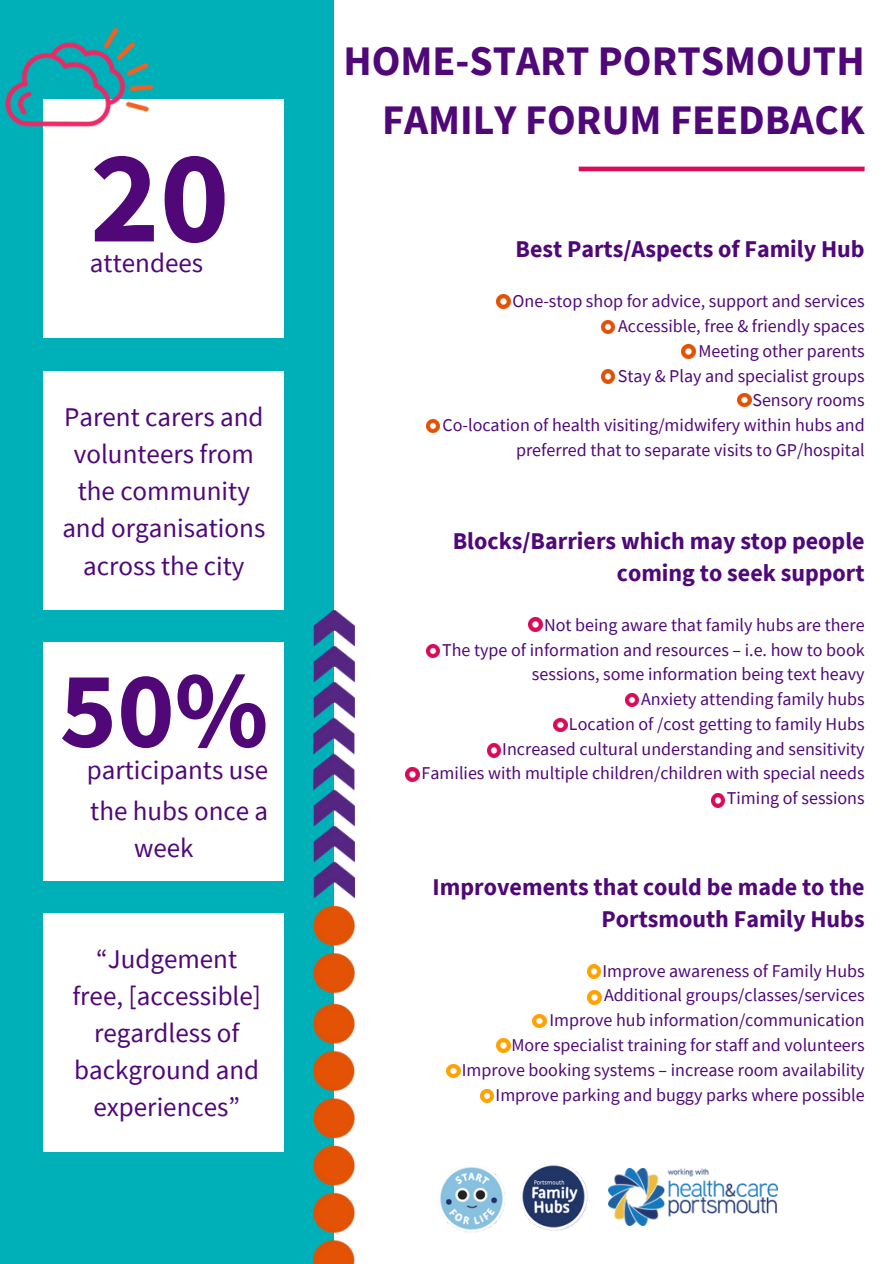
<style>
.page{position:relative;width:894px;height:1264px;background:#fff}
.page>*{position:absolute;margin:0;border:0;box-sizing:border-box;transform-origin:0 0}
.t1{font:700 132px "Source Sans Pro";color:#500778}
.t2{font:700 109.05px "Source Sans Pro";color:#500778}
.t3{font:700 42px/58.5px "Source Sans Pro";color:#500778;text-align:right}
.t4{font:27px/37.2px "Source Sans Pro";color:#500778;text-align:center}
.t5{font:700 24px/32.7px "Source Sans Pro";color:#500778;text-align:right}
.t6{font:18px/24.8px "Source Sans Pro";color:#500778;text-align:right}
</style>
<div class="page">
<div style="left:0;top:0;width:333px;height:1263px;background:#00b0b9"></div>
<hr style="left:578px;top:167px;width:286px;height:4px;background:#db0a5b">
<img style="left:608px;top:1168px;width:169px;height:57px">
<img style="left:521px;top:1163px;width:67px;height:68px">
<img style="left:440px;top:1167px;width:65px;height:65px">
<div style="left:44px;top:100px;width:240px;height:238px;background:#fff"></div>
<div style="left:44px;top:371px;width:240px;height:238px;background:#fff"></div>
<div style="left:44px;top:642px;width:240px;height:238px;background:#fff"></div>
<div style="left:44px;top:913px;width:240px;height:238px;background:#fff"></div>
<img style="left:496px;top:295px;width:14px;height:13px">
<svg style="left:601px;top:320px;width:13px;height:13px"></svg>
<img style="left:681px;top:344px;width:14px;height:14px">
<svg style="left:601px;top:370px;width:13px;height:13px"></svg>
<img style="left:737px;top:393px;width:14px;height:14px">
<svg style="left:426px;top:419px;width:13px;height:13px"></svg>
<img style="left:405px;top:767px;width:14px;height:14px">
<img style="left:553px;top:718px;width:14px;height:14px">
<img style="left:528px;top:618px;width:14px;height:13px">
<svg style="left:487px;top:744px;width:13px;height:13px"></svg>
<img style="left:711px;top:793px;width:13px;height:14px">
<svg style="left:625px;top:693px;width:13px;height:13px"></svg>
<svg style="left:426px;top:644px;width:13px;height:13px"></svg>
<img style="left:587px;top:964px;width:13px;height:14px">
<img style="left:587px;top:990px;width:14px;height:14px">
<img style="left:532px;top:1014px;width:14px;height:13px">
<img style="left:496px;top:1038px;width:14px;height:14px">
<svg style="left:447px;top:1064px;width:13px;height:13px"></svg>
<img style="left:314px;top:610px;width:40px;height:653px">
<svg style="left:480px;top:1089px;width:13px;height:13px"></svg>
<img style="left:5px;top:27px;width:159px;height:121px">
<p class="t1" style="left:90px;top:111px;width:141px">20</p>
<p class="t4" style="left:90px;top:244px;width:115px">attendees</p>
<p class="t4" style="left:62px;top:398px;width:204px">Parent carers and volunteers from the community and organisations across the city</p>
<p class="t2" style="left:59px;top:639px;width:210px">50%</p>
<p class="t4" style="left:87px;top:749px;width:183px;line-height:40.5px;text-align:left">participants use the hubs once a</p>
<p class="t4" style="left:134px;top:829px;width:61px">week</p>
<p class="t4" style="left:72px;top:939px;width:190px">“Judgement free, [accessible] regardless of background and experiences”</p>
<p class="t3" style="left:343px;top:31px;width:522px">HOME-START PORTSMOUTH<br>FAMILY FORUM FEEDBACK</p>
<p class="t5" style="left:515px;top:232px;width:350px">Best Parts/Aspects of Family Hub</p>
<p class="t6" style="left:512px;top:288px;width:353px">One-stop shop for advice, support and services<br>Accessible, free &amp; friendly spaces</p>
<p class="t6" style="left:698px;top:338px;width:168px">Meeting other parents</p>
<p class="t6" style="left:617px;top:363px;width:248px">Stay &amp; Play and specialist groups</p>
<p class="t6" style="left:752px;top:387px;width:114px">Sensory rooms</p>
<p class="t6" style="left:442px;top:412px;width:423px">Co-location of health visiting/midwifery within hubs and preferred that to separate visits to GP/hospital</p>
<p class="t5" style="left:452px;top:524px;width:413px">Blocks/Barriers which may stop people coming to seek support</p>
<p class="t6" style="left:544px;top:612px;width:322px">Not being aware that family hubs are there</p>
<p class="t6" style="left:442px;top:636px;width:424px">The type of information and resources – i.e. how to book sessions, some information being text heavy</p>
<p class="t6" style="left:641px;top:686px;width:225px">Anxiety attending family hubs</p>
<h3 class="t6" style="left:568px;top:711px;width:297px">Location of /cost getting to family Hubs</h3>
<p class="t6" style="left:502px;top:735px;width:364px">Increased cultural understanding and sensitivity</p>
<p class="t6" style="left:421px;top:760px;width:444px">Families with multiple children/children with special needs<br>Timing of sessions</p>
<p class="t5" style="left:432px;top:869px;width:433px">Improvements that could be made to the<br>Portsmouth Family Hubs</p>
<p class="t6" style="left:602px;top:957px;width:263px">Improve awareness of Family Hubs</p>
<p class="t6" style="left:604px;top:982px;width:262px">Additional groups/classes/services</p>
<p class="t6" style="left:549px;top:1007px;width:317px">Improve hub information/communication</p>
<p class="t6" style="left:462px;top:1032px;width:404px">More specialist training for staff and volunteers<br>Improve booking systems – increase room availability<br>Improve parking and buggy parks where possible</p>
</div>
